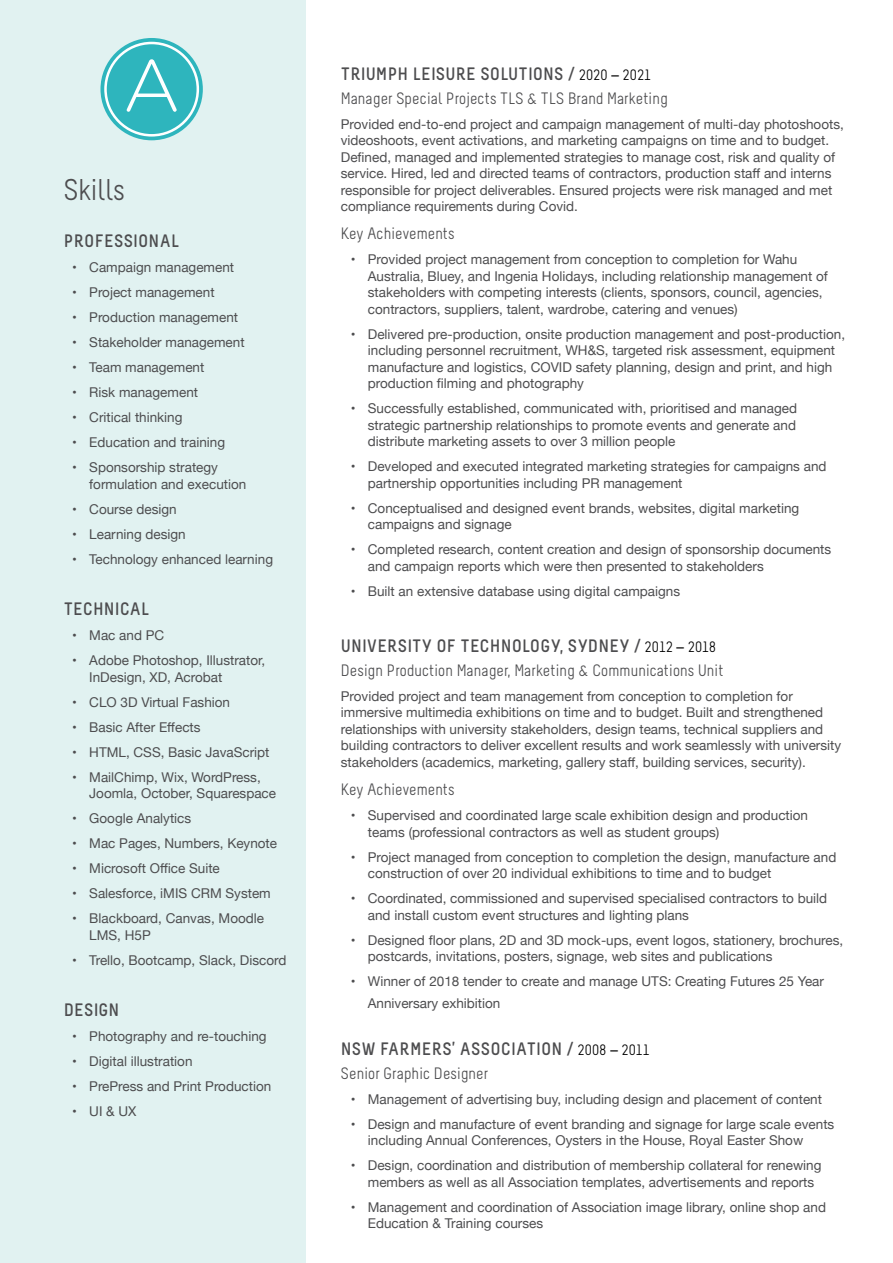
<style>
.page{position:relative;width:893px;height:1263px;background:#fff}
.page>*{position:absolute;margin:0;border:0;box-sizing:border-box;transform-origin:0 0}
.t1{font:30px "Melbourne";color:#4d4d4f}
.t2{font:700 18px "Melbourne";letter-spacing:.025em;color:#4d4d4f}
.t3{font:16.5px "Melbourne";letter-spacing:.01em;color:#4d4d4f}
.t4{font:13.5px/16.5px "Helvetica Neue";color:#4d4d4f}
.s1{font-weight:400;font-size:15px;color:#000}
.s2{font-family:"Helvetica Neue";font-weight:400;font-size:15px;color:#000}
</style>
<div class="page">
<div style="left:0;top:0;width:305px;height:1263px;background:#e1f2f1"></div>
<div style="left:100px;top:38px;width:103px;height:102px;background:#2eb5bd;border-radius:50%"></div>
<svg style="left:104px;top:42px;width:95px;height:95px"></svg>
<h1 class="t1" style="left:64px;top:174px;width:63px">Skills</h1>
<h2 class="t2" style="left:64px;top:231px;width:117px">PROFESSIONAL</h2>
<p class="t4" style="left:72px;top:260px;width:163px">• Campaign management</p>
<p class="t4" style="left:72px;top:285px;width:144px">• Project management</p>
<p class="t4" style="left:72px;top:310px;width:167px">• Production management</p>
<p class="t4" style="left:72px;top:335px;width:174px">• Stakeholder management</p>
<p class="t4" style="left:72px;top:360px;width:134px">• Team management</p>
<p class="t4" style="left:72px;top:385px;width:127px">• Risk management</p>
<p class="t4" style="left:72px;top:410px;width:112px">• Critical thinking</p>
<p class="t4" style="left:72px;top:435px;width:154px">• Education and training</p>
<p class="t4" style="left:89px;top:460px;width:159px;text-indent:-17px">• Sponsorship strategy formulation and execution</p>
<p class="t4" style="left:72px;top:501px;width:106px">• Course design</p>
<p class="t4" style="left:72px;top:526px;width:115px">• Learning design</p>
<p class="t4" style="left:72px;top:551px;width:202px">• Technology enhanced learning</p>
<h2 class="t2" style="left:64px;top:599px;width:87px">TECHNICAL</h2>
<p class="t4" style="left:72px;top:628px;width:94px">• Mac and PC</p>
<p class="t4" style="left:89px;top:653px;width:177px;text-indent:-17px">• Adobe Photoshop, Illustrator,<br>InDesign, XD, Acrobat</p>
<p class="t4" style="left:72px;top:694px;width:159px">• CLO 3D Virtual Fashion</p>
<p class="t4" style="left:72px;top:719px;width:130px">• Basic After Effects</p>
<p class="t4" style="left:72px;top:744px;width:199px">• HTML, CSS, Basic JavaScript</p>
<p class="t4" style="left:89px;top:769px;width:188px;text-indent:-17px">• MailChimp, Wix, WordPress,<br>Joomla, October, Squarespace</p>
<p class="t4" style="left:72px;top:811px;width:121px">• Google Analytics</p>
<p class="t4" style="left:72px;top:836px;width:206px">• Mac Pages, Numbers, Keynote</p>
<p class="t4" style="left:72px;top:861px;width:149px">• Microsoft Office Suite</p>
<p class="t4" style="left:72px;top:886px;width:200px">• Salesforce, iMIS CRM System</p>
<p class="t4" style="left:89px;top:911px;width:176px;text-indent:-17px">• Blackboard, Canvas, Moodle<br>LMS, H5P</p>
<p class="t4" style="left:72px;top:952px;width:216px">• Trello, Bootcamp, Slack, Discord</p>
<h2 class="t2" style="left:64px;top:1000px;width:57px">DESIGN</h2>
<p class="t4" style="left:72px;top:1029px;width:196px">• Photography and re-touching</p>
<p class="t4" style="left:72px;top:1054px;width:122px">• Digital illustration</p>
<p class="t4" style="left:72px;top:1079px;width:201px">• PrePress and Print Production</p>
<p class="t4" style="left:72px;top:1104px;width:66px">• UI &amp; UX</p>
<h2 class="t2" style="left:341px;top:64px;width:311px">TRIUMPH LEISURE SOLUTIONS / <span class="s1">2020</span> <span class="s2">–</span> <span class="s1">2021</span></h2>
<p class="t3" style="left:341px;top:89px;width:329px">Manager Special Projects TLS &amp; TLS Brand Marketing</p>
<p class="t4" style="left:341px;top:116px;width:504px">Provided end-to-end project and campaign management of multi-day photoshoots, videoshoots, event activations, and marketing campaigns on time and to budget.<br>Defined, managed and implemented strategies to manage cost, risk and quality of service. Hired, led and directed teams of contractors, production staff and interns responsible for project deliverables. Ensured projects were risk managed and met compliance requirements during Covid.</p>
<p class="t3" style="left:341px;top:225px;width:115px">Key Achievements</p>
<p class="t4" style="left:368px;top:252px;width:461px;text-indent:-17px">• Provided project management from conception to completion for Wahu Australia, Bluey, and Ingenia Holidays, including relationship management of stakeholders with competing interests (clients, sponsors, council, agencies, contractors, suppliers, talent, wardrobe, catering and venues)</p>
<p class="t4" style="left:368px;top:327px;width:479px;text-indent:-17px">• Delivered pre-production, onsite production management and post-production, including personnel recruitment, WH&amp;S, targeted risk assessment, equipment manufacture and logistics, COVID safety planning, design and print, and high production filming and photography</p>
<p class="t4" style="left:368px;top:401px;width:431px;text-align:justify;text-indent:-17px">• Successfully established, communicated with, prioritised and managed strategic partnership relationships to promote events and generate and distribute marketing assets to over 3 million people</p>
<p class="t4" style="left:368px;top:459px;width:460px;text-indent:-17px">• Developed and executed integrated marketing strategies for campaigns and partnership opportunities including PR management</p>
<p class="t4" style="left:368px;top:501px;width:433px;text-indent:-17px">• Conceptualised and designed event brands, websites, digital marketing campaigns and signage</p>
<p class="t4" style="left:368px;top:542px;width:465px;text-indent:-17px">• Completed research, content creation and design of sponsorship documents and campaign reports which were then presented to stakeholders</p>
<p class="t4" style="left:351px;top:584px;width:331px">• Built an extensive database using digital campaigns</p>
<h2 class="t2" style="left:341px;top:636px;width:377px">UNIVERSITY OF TECHNOLOGY, SYDNEY / <span class="s1">2012</span> <span class="s2">–</span> <span class="s1">2018</span></h2>
<p class="t3" style="left:341px;top:661px;width:384px">Design Production Manager, Marketing &amp; Communications Unit</p>
<p class="t4" style="left:341px;top:688px;width:502px">Provided project and team management from conception to completion for immersive multimedia exhibitions on time and to budget. Built and strengthened relationships with university stakeholders, design teams, technical suppliers and building contractors to deliver excellent results and work seamlessly with university stakeholders (academics, marketing, gallery staff, building services, security).</p>
<p class="t3" style="left:341px;top:781px;width:115px">Key Achievements</p>
<p class="t4" style="left:368px;top:808px;width:442px;text-indent:-17px">• Supervised and coordinated large scale exhibition design and production teams (professional contractors as well as student groups)</p>
<p class="t4" style="left:368px;top:849px;width:470px;text-indent:-17px">• Project managed from conception to completion the design, manufacture and construction of over 20 individual exhibitions to time and to budget</p>
<p class="t4" style="left:368px;top:891px;width:461px;text-indent:-17px">• Coordinated, commissioned and supervised specialised contractors to build and install custom event structures and lighting plans</p>
<p class="t4" style="left:368px;top:932px;width:477px;text-indent:-17px">• Designed floor plans, 2D and 3D mock-ups, event logos, stationery, brochures, postcards, invitations, posters, signage, web sites and publications</p>
<p class="t4" style="left:368px;top:971px;width:458px;line-height:21.6px;text-indent:-17px">• Winner of 2018 tender to create and manage UTS: Creating Futures 25 Year<br>Anniversary exhibition</p>
<h2 class="t2" style="left:341px;top:1039px;width:310px">NSW FARMERS’ ASSOCIATION / <span class="s1">2008</span> <span class="s2">–</span> <span class="s1">2011</span></h2>
<p class="t3" style="left:341px;top:1064px;width:149px">Senior Graphic Designer</p>
<p class="t4" style="left:351px;top:1091px;width:473px">• Management of advertising buy, including design and placement of content</p>
<p class="t4" style="left:368px;top:1116px;width:468px;text-indent:-17px">• Design and manufacture of event branding and signage for large scale events including Annual Conferences, Oysters in the House, Royal Easter Show</p>
<p class="t4" style="left:368px;top:1158px;width:455px;text-indent:-17px">• Design, coordination and distribution of membership collateral for renewing members as well as all Association templates, advertisements and reports</p>
<p class="t4" style="left:368px;top:1199px;width:460px;text-indent:-17px">• Management and coordination of Association image library, online shop and<br>Education &amp; Training courses</p>
</div>
